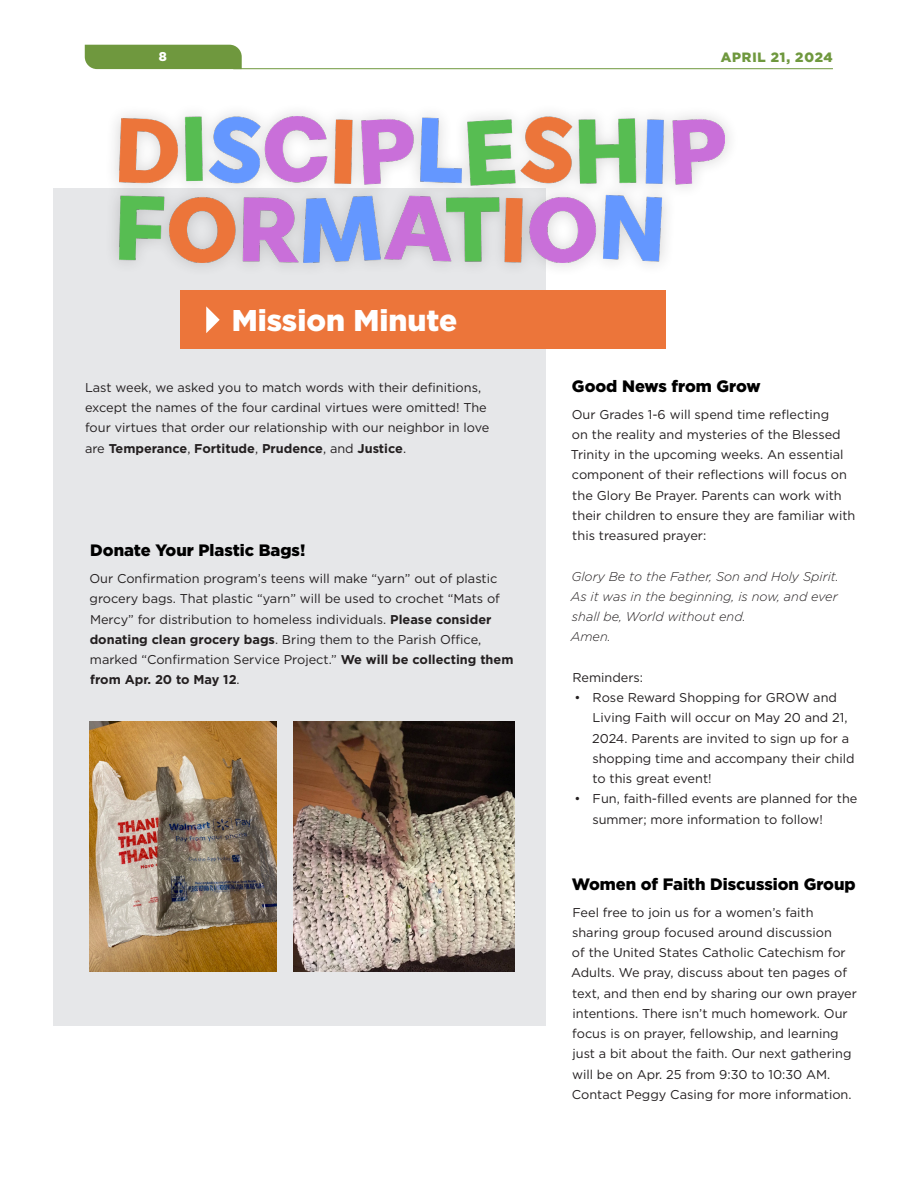
<style>
.page{position:relative;width:918px;height:1188px;background:#fff}
.page>*{position:absolute;margin:0;border:0;box-sizing:border-box;transform-origin:0 0}
.t1{font:900 30px "Gotham";color:#fff}
.t2{font:900 16.5px "Gotham";color:#000}
.t3{font:900 13.5px "Gotham";color:#6f983e}
.t4{font:12.75px/20.2px "Gotham";color:#231f20}
.t5{font:italic 300 12.75px/20.2px "Gotham";color:#231f20}
.t6{font:900 12.75px "Gotham";color:#fff}
.s1{font-weight:700}
</style>
<div class="page">
<hr style="left:233px;top:68px;width:600px;height:1px;background:#6f983e">
<div style="left:85px;top:45px;width:157px;height:24px;background:#6f983e"></div>
<div style="left:53px;top:188px;width:493px;height:838px;background:#e6e7e9"></div>
<div style="left:180px;top:290px;width:485px;height:58px;background:#ec753a"></div>
<svg style="left:206px;top:306px;width:14px;height:27px"></svg>
<div style="left:104px;top:102px;width:636px;height:175px;background:#231f20;opacity:.2"></div>
<img style="left:119px;top:117px;width:606px;height:146px">
<img style="left:89px;top:722px;width:188px;height:250px">
<img style="left:294px;top:721px;width:221px;height:251px">
<p class="t6" style="left:159px;top:47px;width:10px">8</p>
<p class="t3" style="left:721px;top:48px;width:114px">APRIL 21, 2024</p>
<p class="t1" style="left:232px;top:299px;width:227px">Mission Minute</p>
<p class="t4" style="left:85px;top:377px;width:406px">Last week, we asked you to match words with their definitions, except the names of the four cardinal virtues were omitted! The four virtues that order our relationship with our neighbor in love are <span class="s1">Temperance</span>, <span class="s1">Fortitude</span>, <span class="s1">Prudence</span>, and <span class="s1">Justice</span>.</p>
<h6 class="t2" style="left:90px;top:539px;width:217px">Donate Your Plastic Bags!</h6>
<p class="t4" style="left:89px;top:568px;width:426px">Our Confirmation program’s teens will make “yarn” out of plastic grocery bags. That plastic “yarn” will be used to crochet “Mats of Mercy” for distribution to homeless individuals. <span class="s1">Please consider donating clean grocery bags</span>. Bring them to the Parish Office, marked “Confirmation Service Project.” <span class="s1">We will be collecting them from Apr. 20 to May 12</span>.</p>
<h6 class="t2" style="left:572px;top:375px;width:190px">Good News from Grow</h6>
<p class="t4" style="left:571px;top:404px;width:286px">Our Grades 1-6 will spend time reflecting<br>on the reality and mysteries of the Blessed Trinity in the upcoming weeks. An essential component of their reflections will focus on the Glory Be Prayer. Parents can work with their children to ensure they are familiar with this treasured prayer:</p>
<p class="t5" style="left:571px;top:566px;width:269px">Glory Be to the Father, Son and Holy Spirit.</p>
<p class="t5" style="left:571px;top:586px;width:268px">As it was in the beginning, is now, and ever shall be, World without end.</p>
<p class="t5" style="left:571px;top:626px;width:41px">Amen.</p>
<p class="t4" style="left:572px;top:667px;width:72px">Reminders:</p>
<p class="t4" style="left:592px;top:687px;width:264px;text-indent:-18px">• Rose Reward Shopping for GROW and Living Faith will occur on May 20 and 21, 2024. Parents are invited to sign up for a shopping time and accompany their child to this great event!</p>
<p class="t4" style="left:592px;top:789px;width:267px;text-indent:-18px">• Fun, faith-filled events are planned for the summer; more information to follow!</p>
<h6 class="t2" style="left:572px;top:873px;width:285px">Women of Faith Discussion Group</h6>
<p class="t4" style="left:571px;top:902px;width:288px">Feel free to join us for a women’s faith sharing group focused around discussion<br>of the United States Catholic Catechism for Adults. We pray, discuss about ten pages of text, and then end by sharing our own prayer intentions. There isn’t much homework. Our focus is on prayer, fellowship, and learning just a bit about the faith. Our next gathering will be on Apr. 25 from 9:30 to 10:30 AM.<br>Contact Peggy Casing for more information.</p>
</div>
